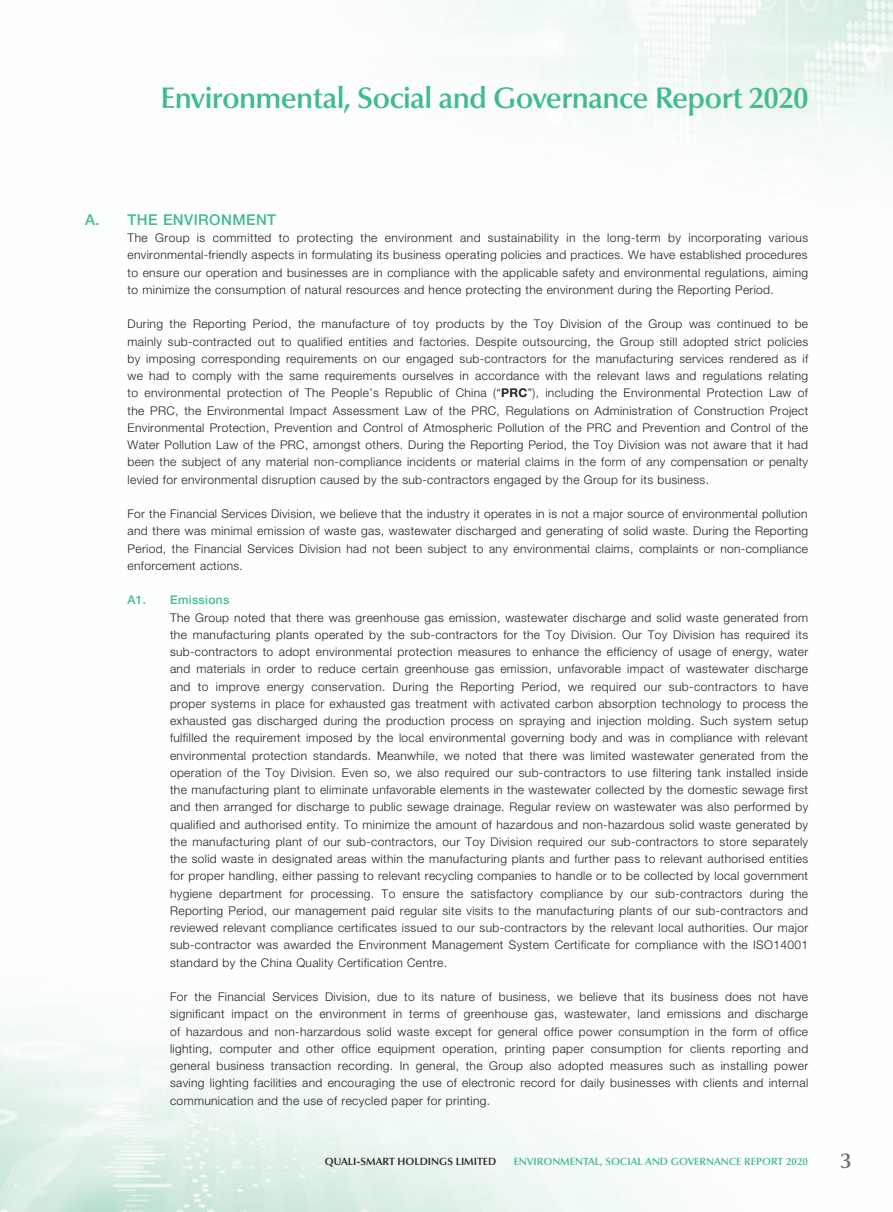
<style>
.page{position:relative;width:893px;height:1212px;background:#fff}
.page>*{position:absolute;margin:0;border:0;box-sizing:border-box;transform-origin:0 0}
.t1{font:600 30px "Optima LT Std";letter-spacing:-.025em;color:#40bb8e}
.t2{font:600 21.75px "Optima LT Std";color:#6c6d70}
._01_H1{font:500 15px "Helvetica Neue LT Std";letter-spacing:.03em;color:#40bb8e}
._00_txt{font:300 12px/17.2px "Helvetica Neue LT Std";letter-spacing:.03em;color:#231f20;text-align:justify}
._02_H2{font:500 12px "Helvetica Neue LT Std";letter-spacing:.03em;color:#40bb8e}
.t3{font:600 10.5px "Optima LT Std";color:#40bb8e}
.t4{font:600 10.5px "Optima LT Std";color:#231f20}
.s1{font-weight:700}
</style>
<div class="page">
<img style="left:0;top:0;width:893px;height:1212px">
<h1 class="t1" style="left:160px;top:80px;width:650px">Environmental, Social and Governance Report 2020</h1>
<p class="_01_H1" style="left:85px;top:211px;width:193px">A. THE ENVIRONMENT</p>
<p class="_00_txt" style="left:128px;top:229px;width:682px">The Group is committed to protecting the environment and sustainability in the long-term by incorporating various environmental-friendly aspects in formulating its business operating policies and practices. We have established procedures to ensure our operation and businesses are in compliance with the applicable safety and environmental regulations, aiming to minimize the consumption of natural resources and hence protecting the environment during the Reporting Period.</p>
<p class="_00_txt" style="left:128px;top:315px;width:682px">During the Reporting Period, the manufacture of toy products by the Toy Division of the Group was continued to be mainly sub-contracted out to qualified entities and factories. Despite outsourcing, the Group still adopted strict policies by imposing corresponding requirements on our engaged sub-contractors for the manufacturing services rendered as if we had to comply with the same requirements ourselves in accordance with the relevant laws and regulations relating to environmental protection of The People’s Republic of China (“<span class="s1">PRC</span>”), including the Environmental Protection Law of the PRC, the Environmental Impact Assessment Law of the PRC, Regulations on Administration of Construction Project Environmental Protection, Prevention and Control of Atmospheric Pollution of the PRC and Prevention and Control of the Water Pollution Law of the PRC, amongst others. During the Reporting Period, the Toy Division was not aware that it had been the subject of any material non-compliance incidents or material claims in the form of any compensation or penalty levied for environmental disruption caused by the sub-contractors engaged by the Group for its business.</p>
<p class="_00_txt" style="left:128px;top:505px;width:682px">For the Financial Services Division, we believe that the industry it operates in is not a major source of environmental pollution and there was minimal emission of waste gas, wastewater discharged and generating of solid waste. During the Reporting Period, the Financial Services Division had not been subject to any environmental claims, complaints or non-compliance enforcement actions.</p>
<p class="_02_H2" style="left:128px;top:593px;width:103px">A1. Emissions</p>
<p class="_00_txt" style="left:170px;top:608px;width:640px">The Group noted that there was greenhouse gas emission, wastewater discharge and solid waste generated from the manufacturing plants operated by the sub-contractors for the Toy Division. Our Toy Division has required its sub-contractors to adopt environmental protection measures to enhance the efficiency of usage of energy, water and materials in order to reduce certain greenhouse gas emission, unfavorable impact of wastewater discharge and to improve energy conservation. During the Reporting Period, we required our sub-contractors to have proper systems in place for exhausted gas treatment with activated carbon absorption technology to process the exhausted gas discharged during the production process on spraying and injection molding. Such system setup fulfilled the requirement imposed by the local environmental governing body and was in compliance with relevant environmental protection standards. Meanwhile, we noted that there was limited wastewater generated from the operation of the Toy Division. Even so, we also required our sub-contractors to use filtering tank installed inside the manufacturing plant to eliminate unfavorable elements in the wastewater collected by the domestic sewage first and then arranged for discharge to public sewage drainage. Regular review on wastewater was also performed by qualified and authorised entity. To minimize the amount of hazardous and non-hazardous solid waste generated by the manufacturing plant of our sub-contractors, our Toy Division required our sub-contractors to store separately the solid waste in designated areas within the manufacturing plants and further pass to relevant authorised entities for proper handling, either passing to relevant recycling companies to handle or to be collected by local government hygiene department for processing. To ensure the satisfactory compliance by our sub-contractors during the Reporting Period, our management paid regular site visits to the manufacturing plants of our sub-contractors and reviewed relevant compliance certificates issued to our sub-contractors by the relevant local authorities. Our major sub-contractor was awarded the Environment Management System Certificate for compliance with the ISO14001 standard by the China Quality Certification Centre.</p>
<p class="_00_txt" style="left:170px;top:988px;width:640px">For the Financial Services Division, due to its nature of business, we believe that its business does not have significant impact on the environment in terms of greenhouse gas, wastewater, land emissions and discharge of hazardous and non-harzardous solid waste except for general office power consumption in the form of office lighting, computer and other office equipment operation, printing paper consumption for clients reporting and general business transaction recording. In general, the Group also adopted measures such as installing power saving lighting facilities and encouraging the use of electronic record for daily businesses with clients and internal communication and the use of recycled paper for printing.</p>
<p class="t4" style="left:325px;top:1155px;width:173px">QUALI-SMART HOLDINGS LIMITED</p>
<p class="t3" style="left:514px;top:1155px;width:296px">ENVIRONMENTAL, SOCIAL AND GOVERNANCE REPORT 2020</p>
<h2 class="t2" style="left:840px;top:1147px;width:13px">3</h2>
</div>
